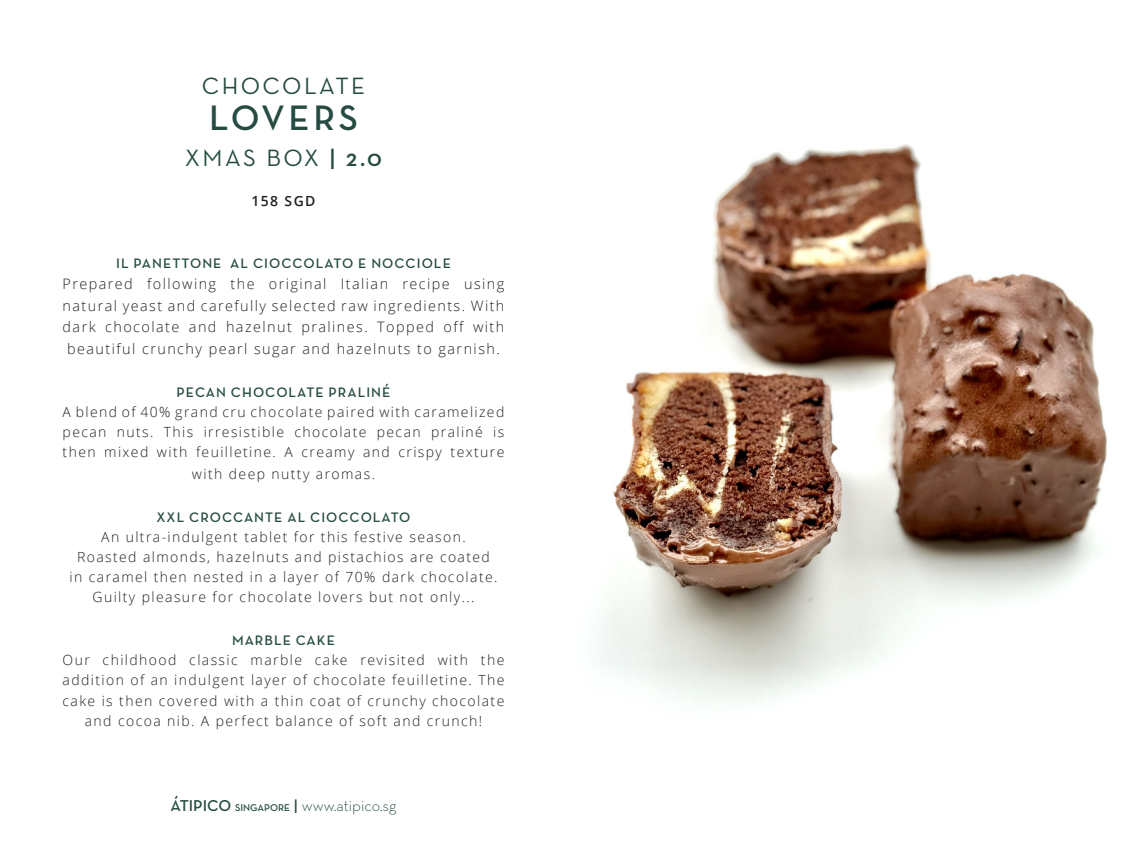
<style>
.page{position:relative;width:1134px;height:851px;background:#fff}
.page>*{position:absolute;margin:0;border:0;box-sizing:border-box;transform-origin:0 0}
.LONG_TEXT{font:600 36px "Neutra Text";letter-spacing:.1em;color:#264b43}
.LONG_TEXT-2{font:24px "Neutra Text";letter-spacing:.1em;color:#264b43}
.t1{font:300 16px "Neutra Text";color:#264b43}
.LONG_TEXT-3{font:300 14.4px/21.6px "Open Sans";letter-spacing:.1em;color:#231f20;text-align:center}
.LONG_TEXT-4{font:300 14px/20px "Open Sans";letter-spacing:.1em;color:#231f20;text-align:justify}
.LONG_TEXT-5{font:600 14px "Neutra Text TF";letter-spacing:.075em;color:#264b43}
.LONG_TEXT-6{font:600 14px "Open Sans";letter-spacing:.1em;color:#231f20}
.s1{font-weight:600}
.s2{font-weight:600;font-size:10px}
</style>
<div class="page">
<img style="left:598px;top:144px;width:509px;height:559px">
<p class="LONG_TEXT-2" style="left:202px;top:71px;width:165px">CHOCOLATE</p>
<p class="LONG_TEXT" style="left:209px;top:95px;width:150px">LOVERS</p>
<p class="LONG_TEXT-2" style="left:185px;top:143px;width:199px">XMAS BOX <span class="s1">| 2.0</span></p>
<p class="LONG_TEXT-6" style="left:251px;top:191px;width:66px">158 SGD</p>
<p class="LONG_TEXT-5" style="left:116px;top:254px;width:336px">IL PANETTONE AL CIOCCOLATO E NOCCIOLE</p>
<p class="LONG_TEXT-3" style="left:63px;top:273px;width:443px">Prepared following the original Italian recipe using natural yeast and carefully selected raw ingredients. With dark chocolate and hazelnut pralines. Topped off with beautiful crunchy pearl sugar and hazelnuts to garnish.</p>
<p class="LONG_TEXT-5" style="left:177px;top:384px;width:215px">PECAN CHOCOLATE PRALINÉ</p>
<p class="LONG_TEXT-4" style="left:63px;top:402px;width:443px">A blend of 40% grand cru chocolate paired with caramelized pecan nuts. This irresistible chocolate pecan praliné is then mixed with feuilletine. A creamy and crispy texture</p>
<p class="LONG_TEXT-4" style="left:192px;top:463px;width:185px">with deep nutty aromas.</p>
<p class="LONG_TEXT-5" style="left:156px;top:508px;width:255px">XXL CROCCANTE AL CIOCCOLATO</p>
<p class="LONG_TEXT-4" style="left:101px;top:526px;width:366px">An ultra-indulgent tablet for this festive season.</p>
<p class="LONG_TEXT-4" style="left:77px;top:546px;width:414px">Roasted almonds, hazelnuts and pistachios are coated</p>
<p class="LONG_TEXT-4" style="left:70px;top:566px;width:429px">in caramel then nested in a layer of 70% dark chocolate.</p>
<p class="LONG_TEXT-4" style="left:93px;top:586px;width:383px">Guilty pleasure for chocolate lovers but not only...</p>
<p class="LONG_TEXT-5" style="left:232px;top:632px;width:104px">MARBLE CAKE</p>
<p class="LONG_TEXT-4" style="left:63px;top:650px;width:443px;text-align:center">Our childhood classic marble cake revisited with the addition of an indulgent layer of chocolate feuilletine. The cake is then covered with a thin coat of crunchy chocolate and cocoa nib. A perfect balance of soft and crunch!</p>
<p class="t1" style="left:171px;top:795px;width:227px"><span class="s1">ÁTIPICO</span> <span class="s2">SINGAPORE</span> <span class="s1">|</span> www.atipico.sg</p>
</div>
